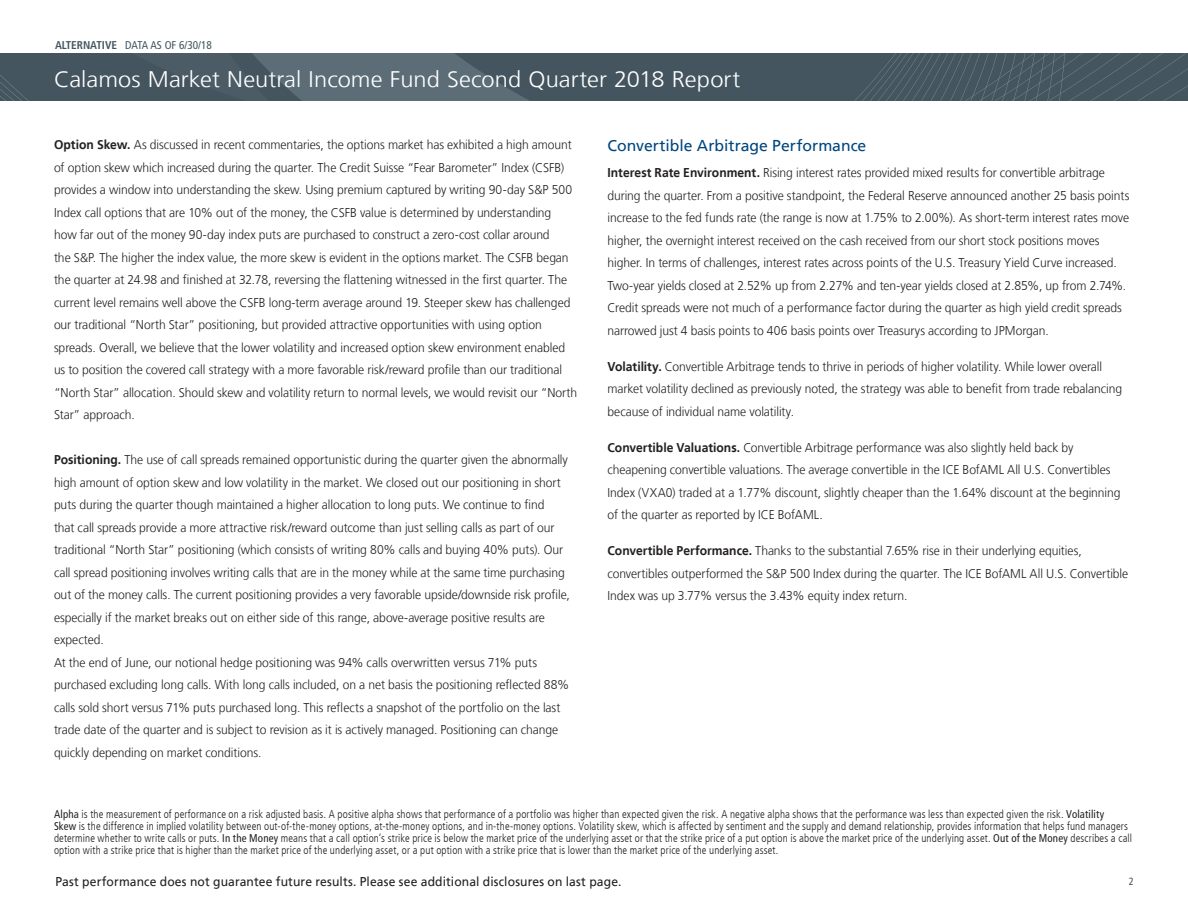
<style>
.page{position:relative;width:1188px;height:918px;background:#fff}
.page>*{position:absolute;margin:0;border:0;box-sizing:border-box;transform-origin:0 0}
.t1{font:300 22.5px "Frutiger LT";letter-spacing:.005em;color:#fff;scale:1.05 1}
.t2{font:15.75px "Frutiger LT";color:#00467e}
.t3{font:300 12.75px/22.5px "Frutiger LT";letter-spacing:-.005em;color:#231f20;scale:.95 1}
.t4{font:12.75px "Frutiger LT";letter-spacing:.01em;color:#231f20;scale:.95 1}
.t5{font:300 condensed 11.25px/12px "Frutiger LT";letter-spacing:.015em;color:#231f20}
.t6{font:condensed 11.25px "Frutiger LT";color:#45555f}
.t7{font:condensed 10.5px "Frutiger LT";color:#45555f}
.s1{font-weight:700}
.s2{font-weight:400}
</style>
<div class="page">
<svg style="left:0;top:54px;width:1188px;height:47px;background:#4a5a64"></svg>
<p class="t6" style="left:55px;top:38px;width:158px"><span class="s1">ALTERNATIVE</span> DATA AS OF 6/30/18</p>
<h1 class="t1" style="left:54px;top:66px;width:655px">Calamos Market Neutral Income Fund Second Quarter 2018 Report</h1>
<p class="t3" style="left:54px;top:134px;width:552px"><span class="s1">Option Skew.</span> As discussed in recent commentaries, the options market has exhibited a high amount of option skew which increased during the quarter. The Credit Suisse “Fear Barometer” Index (CSFB) provides a window into understanding the skew. Using premium captured by writing 90-day S&amp;P 500<br>Index call options that are 10% out of the money, the CSFB value is determined by understanding<br>how far out of the money 90-day index puts are purchased to construct a zero-cost collar around<br>the S&amp;P. The higher the index value, the more skew is evident in the options market. The CSFB began the quarter at 24.98 and finished at 32.78, reversing the flattening witnessed in the first quarter. The current level remains well above the CSFB long-term average around 19. Steeper skew has challenged our traditional “North Star” positioning, but provided attractive opportunities with using option spreads. Overall, we believe that the lower volatility and increased option skew environment enabled us to position the covered call strategy with a more favorable risk/reward profile than our traditional “North Star” allocation. Should skew and volatility return to normal levels, we would revisit our “North Star” approach.</p>
<p class="t3" style="left:54px;top:449px;width:545px"><span class="s1">Positioning.</span> The use of call spreads remained opportunistic during the quarter given the abnormally high amount of option skew and low volatility in the market. We closed out our positioning in short puts during the quarter though maintained a higher allocation to long puts. We continue to find<br>that call spreads provide a more attractive risk/reward outcome than just selling calls as part of our traditional “North Star” positioning (which consists of writing 80% calls and buying 40% puts). Our call spread positioning involves writing calls that are in the money while at the same time purchasing out of the money calls. The current positioning provides a very favorable upside/downside risk profile, especially if the market breaks out on either side of this range, above-average positive results are expected.<br>At the end of June, our notional hedge positioning was 94% calls overwritten versus 71% puts purchased excluding long calls. With long calls included, on a net basis the positioning reflected 88% calls sold short versus 71% puts purchased long. This reflects a snapshot of the portfolio on the last trade date of the quarter and is subject to revision as it is actively managed. Positioning can change quickly depending on market conditions.</p>
<p class="t2" style="left:608px;top:137px;width:260px">Convertible Arbitrage Performance</p>
<p class="t3" style="left:608px;top:162px;width:551px"><span class="s1">Interest Rate Environment.</span> Rising interest rates provided mixed results for convertible arbitrage during the quarter. From a positive standpoint, the Federal Reserve announced another 25 basis points increase to the fed funds rate (the range is now at 1.75% to 2.00%). As short-term interest rates move higher, the overnight interest received on the cash received from our short stock positions moves higher. In terms of challenges, interest rates across points of the U.S. Treasury Yield Curve increased.<br>Two-year yields closed at 2.52% up from 2.27% and ten-year yields closed at 2.85%, up from 2.74%.<br>Credit spreads were not much of a performance factor during the quarter as high yield credit spreads narrowed just 4 basis points to 406 basis points over Treasurys according to JPMorgan.</p>
<p class="t3" style="left:608px;top:355px;width:543px"><span class="s1">Volatility.</span> Convertible Arbitrage tends to thrive in periods of higher volatility. While lower overall market volatility declined as previously noted, the strategy was able to benefit from trade rebalancing because of individual name volatility.</p>
<p class="t3" style="left:608px;top:436px;width:541px"><span class="s1">Convertible Valuations.</span> Convertible Arbitrage performance was also slightly held back by cheapening convertible valuations. The average convertible in the ICE BofAML All U.S. Convertibles Index (VXA0) traded at a 1.77% discount, slightly cheaper than the 1.64% discount at the beginning of the quarter as reported by ICE BofAML.</p>
<p class="t3" style="left:608px;top:540px;width:550px"><span class="s1">Convertible Performance.</span> Thanks to the substantial 7.65% rise in their underlying equities, convertibles outperformed the S&amp;P 500 Index during the quarter. The ICE BofAML All U.S. Convertible<br>Index was up 3.77% versus the 3.43% equity index return.</p>
<p class="t5" style="left:54px;top:809px;width:1080px"><span class="s2">Alpha</span> is the measurement of performance on a risk adjusted basis. A positive alpha shows that performance of a portfolio was higher than expected given the risk. A negative alpha shows that the performance was less than expected given the risk. <span class="s2">Volatility<br>Skew</span> is the difference in implied volatility between out-of-the-money options, at-the-money options, and in-the-money options. Volatility skew, which is affected by sentiment and the supply and demand relationship, provides information that helps fund managers determine whether to write calls or puts. <span class="s2">In the Money</span> means that a call option’s strike price is below the market price of the underlying asset or that the strike price of a put option is above the market price of the underlying asset. <span class="s2">Out of the Money</span> describes a call option with a strike price that is higher than the market price of the underlying asset, or a put option with a strike price that is lower than the market price of the underlying asset.</p>
<p class="t4" style="left:55px;top:874px;width:597px">Past performance does not guarantee future results. Please see additional disclosures on last page.</p>
<p class="t7" style="left:1129px;top:876px;width:7px">2</p>
</div>
